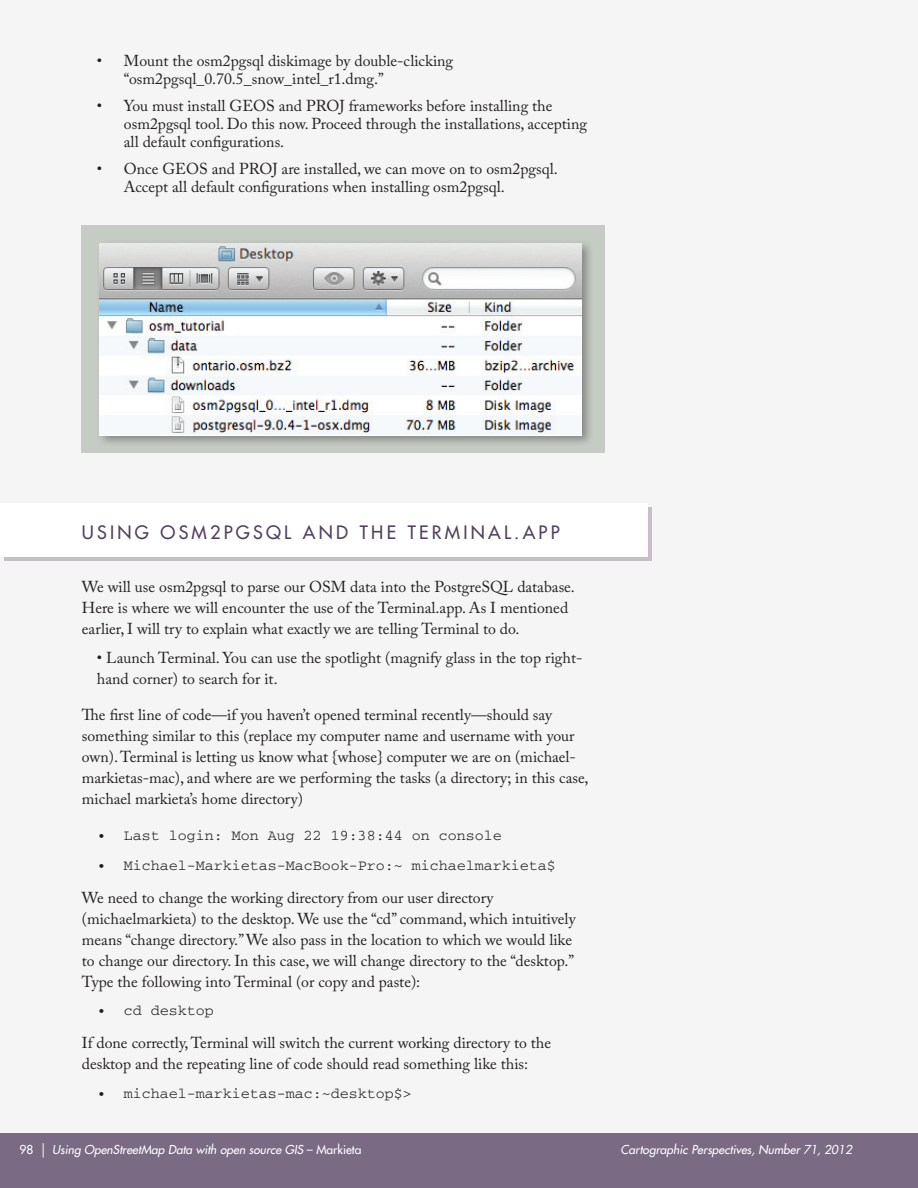
<style>
.page{position:relative;width:918px;height:1188px;background:#fff}
.page>*{position:absolute;margin:0;border:0;box-sizing:border-box;transform-origin:0 0}
.t1{font:500 18px "Futura Std";letter-spacing:.18em;color:#53405f}
.t2{font:15.75px/21px "Adobe Caslon Pro";color:#231f20}
.t3{font:15px "Courier";color:#231f20}
.t4{font:italic 500 12px "Futura Std";color:#fff}
.s1{font-size:15.75px}
.s2{font-style:normal}
</style>
<div class="page">
<div style="left:0;top:0;width:918px;height:1136px;background:#f4f5f4"></div>
<div style="left:0;top:1133px;width:918px;height:55px;background:#7a6a84"></div>
<div style="left:4px;top:507px;width:648px;height:54px;background:#c7beca"></div>
<div style="left:0;top:503px;width:648px;height:54px;background:#fff"></div>
<div style="left:82px;top:225px;width:523px;height:228px;background:#c6cbc5"></div>
<div style="left:96px;top:239px;width:498px;height:208px;background:#231f20;opacity:.4"></div>
<img style="left:100px;top:243px;width:482px;height:192px">
<p class="t2" style="left:124px;top:52px;width:331px;line-height:18px;text-indent:-27px">• Mount the osm2pgsql diskimage by double-clicking “osm2pgsql_0.70.5_snow_intel_r1.dmg.”</p>
<p class="t2" style="left:124px;top:97px;width:465px;line-height:18px;text-indent:-27px">• You must install GEOS and PROJ frameworks before installing the osm2pgsql tool. Do this now. Proceed through the installations, accepting all default configurations.</p>
<p class="t2" style="left:124px;top:160px;width:435px;line-height:18px;text-indent:-27px">• Once GEOS and PROJ are installed, we can move on to osm2pgsql.<br>Accept all default configurations when installing osm2pgsql.</p>
<p class="t1" style="left:82px;top:521px;width:468px">U SI NG OSM2PG SQ L AND THE TERMI NAL.APP</p>
<p class="t2" style="left:82px;top:576px;width:494px">We will use osm2pgsql to parse our OSM data into the PostgreSQL database.<br>Here is where we will encounter the use of the Terminal.app. As I mentioned earlier, I will try to explain what exactly we are telling Terminal to do.</p>
<p class="t2" style="left:97px;top:647px;width:487px">• Launch Terminal. You can use the spotlight (magnify glass in the top right&shy;hand corner) to search for it.</p>
<p class="t2" style="left:82px;top:704px;width:508px">The first line of code—if you haven’t opened terminal recently—should say something similar to this (replace my computer name and username with your own). Terminal is letting us know what {whose} computer we are on (michael&shy;markietas-mac), and where are we performing the tasks (a directory; in this case, michael markieta’s home directory)</p>
<p class="t3" style="left:97px;top:828px;width:407px"><span class="s1">•</span> Last login: Mon Aug 22 19:38:44 on console</p>
<p class="t3" style="left:97px;top:858px;width:461px"><span class="s1">•</span> Michael-Markietas-MacBook-Pro:~ michaelmarkieta$</p>
<p class="t2" style="left:82px;top:887px;width:495px">We need to change the working directory from our user directory (michaelmarkieta) to the desktop. We use the “cd” command, which intuitively means “change directory.” We also pass in the location to which we would like to change our directory. In this case, we will change directory to the “desktop.” Type the following into Terminal (or copy and paste):</p>
<p class="t3" style="left:97px;top:1003px;width:119px"><span class="s1">•</span> cd desktop</p>
<p class="t2" style="left:82px;top:1032px;width:471px">If done correctly, Terminal will switch the current working directory to the desktop and the repeating line of code should read something like this:</p>
<p class="t3" style="left:97px;top:1086px;width:317px"><span class="s1">•</span> michael-markietas-mac:~desktop$&gt;</p>
<p class="t4" style="left:20px;top:1142px;width:343px"><span class="s2">98</span> | Using OpenStreetMap Data with open source GIS <span class="s2">– MARKIETA</span></p>
<p class="t4" style="left:621px;top:1142px;width:233px">Cartographic Perspectives, Number 71, 2012</p>
</div>
